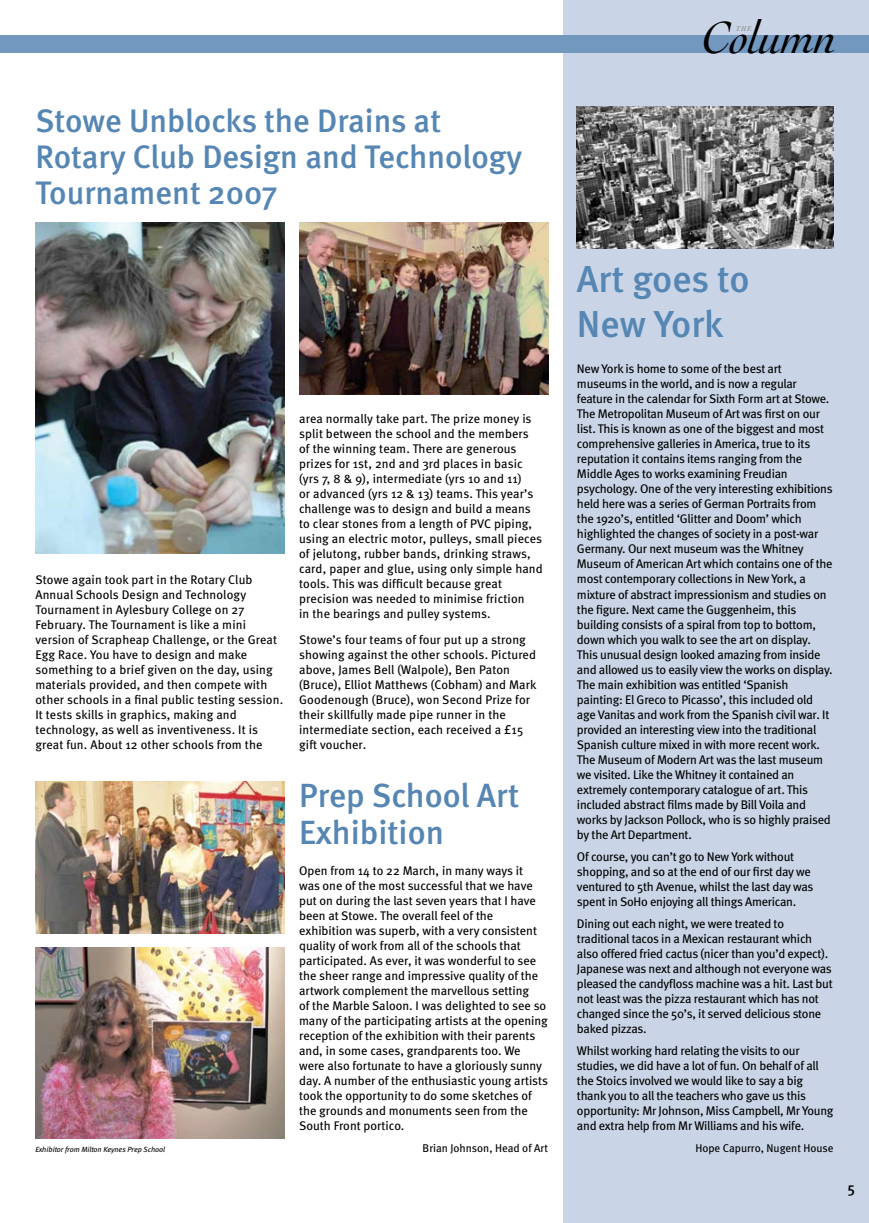
<style>
.page{position:relative;width:869px;height:1223px;background:#fff}
.page>*{position:absolute;margin:0;border:0;box-sizing:border-box;transform-origin:0 0}
.t1{font:italic 47.25px "Cochin";letter-spacing:-.02em;color:#000}
.t2{font:500 37.5px/45px "Meta";color:#5686b3}
.t3{font:500 33.5px/36.2px "Meta";color:#5686b3}
.t4{font:500 32.5px/36.2px "Meta";color:#5686b3}
.t5{font:500 15px "Meta";color:#000}
.t6{font:12.5px/15px "Meta";letter-spacing:-.02em;color:#000}
.t7{font:12.5px/15px "Meta";letter-spacing:.01em;color:#000}
.t8{font:12.5px/15px "Meta";color:#000}
.t9{font:11.25px "Meta";color:#000}
.t10{font:italic 7.5px "Meta";color:#000}
.t11{font:italic 7.25px "Cochin";color:#808284}
</style>
<div class="page">
<div style="left:562px;top:0;width:306px;height:1222px;background:#c9d5e6"></div>
<div style="left:0;top:35px;width:868px;height:18px;background:#7298c0"></div>
<img style="left:35px;top:947px;width:250px;height:191px">
<img style="left:35px;top:781px;width:250px;height:152px">
<img style="left:35px;top:222px;width:249px;height:331px">
<img style="left:576px;top:106px;width:257px;height:142px">
<img style="left:299px;top:222px;width:248px;height:172px">
<h3 class="t4" style="left:35px;top:102px;width:488px">Stowe Unblocks the Drains at<br>Rotary Club Design and Technology<br>Tournament 2007</h3>
<p class="t7" style="left:35px;top:572px;width:249px">Stowe again took part in the Rotary Club Annual Schools Design and Technology Tournament in Aylesbury College on 27<br>February. The Tournament is like a mini version of Scrapheap Challenge, or the Great Egg Race. You have to design and make something to a brief given on the day, using materials provided, and then compete with other schools in a final public testing session.<br>It tests skills in graphics, making and technology, as well as inventiveness. It is great fun. About 12 other schools from the</p>
<p class="t10" style="left:35px;top:1145px;width:131px">Exhibitor from Milton Keynes Prep School</p>
<p class="t7" style="left:299px;top:411px;width:245px">area normally take part. The prize money is split between the school and the members<br>of the winning team. There are generous prizes for 1st, 2nd and 3rd places in basic (yrs 7, 8 &amp; 9), intermediate (yrs 10 and 11)<br>or advanced (yrs 12 &amp; 13) teams. This year’s challenge was to design and build a means to clear stones from a length of PVC piping, using an electric motor, pulleys, small pieces of jelutong, rubber bands, drinking straws, card, paper and glue, using only simple hand tools. This was difficult because great precision was needed to minimise friction<br>in the bearings and pulley systems.</p>
<p class="t7" style="left:299px;top:631px;width:239px">Stowe’s four teams of four put up a strong showing against the other schools. Pictured above, James Bell (Walpole), Ben Paton (Bruce), Elliot Matthews (Cobham) and Mark Goodenough (Bruce), won Second Prize for their skillfully made pipe runner in the intermediate section, each received a £15 gift voucher.</p>
<h3 class="t3" style="left:299px;top:777px;width:221px">Prep School Art<br>Exhibition</h3>
<p class="t8" style="left:299px;top:862px;width:250px">Open from 14 to 22 March, in many ways it<br>was one of the most successful that we have put on during the last seven years that I have been at Stowe. The overall feel of the exhibition was superb, with a very consistent quality of work from all of the schools that participated. As ever, it was wonderful to see the sheer range and impressive quality of the artwork complement the marvellous setting<br>of the Marble Saloon. I was delighted to see so many of the participating artists at the opening reception of the exhibition with their parents and, in some cases, grandparents too. We were also fortunate to have a gloriously sunny day. A number of the enthusiastic young artists took the opportunity to do some sketches of the grounds and monuments seen from the South Front portico.</p>
<p class="t9" style="left:422px;top:1141px;width:127px">Brian Johnson, Head of Art</p>
<h1 class="t1" style="left:701px;top:11px;width:137px">Column</h1>
<p class="t11" style="left:735px;top:25px;width:17px">THE</p>
<h2 class="t2" style="left:576px;top:256px;width:174px">Art goes to<br>New York</h2>
<p class="t6" style="left:576px;top:361px;width:257px">New York is home to some of the best art museums in the world, and is now a regular feature in the calendar for Sixth Form art at Stowe.<br>The Metropolitan Museum of Art was first on our list. This is known as one of the biggest and most comprehensive galleries in America, true to its reputation it contains items ranging from the Middle Ages to works examining Freudian psychology. One of the very interesting exhibitions held here was a series of German Portraits from the 1920’s, entitled ‘Glitter and Doom’ which highlighted the changes of society in a post-war Germany. Our next museum was the Whitney Museum of American Art which contains one of the most contemporary collections in New York, a mixture of abstract impressionism and studies on the figure. Next came the Guggenheim, this building consists of a spiral from top to bottom, down which you walk to see the art on display.<br>This unusual design looked amazing from inside and allowed us to easily view the works on display.<br>The main exhibition was entitled ‘Spanish painting: El Greco to Picasso’, this included old age Vanitas and work from the Spanish civil war. It provided an interesting view into the traditional Spanish culture mixed in with more recent work.<br>The Museum of Modern Art was the last museum we visited. Like the Whitney it contained an extremely contemporary catalogue of art. This included abstract films made by Bill Voila and works by Jackson Pollock, who is so highly praised by the Art Department.</p>
<p class="t6" style="left:576px;top:848px;width:238px">Of course, you can’t go to New York without shopping, and so at the end of our first day we ventured to 5th Avenue, whilst the last day was spent in SoHo enjoying all things American.</p>
<p class="t6" style="left:576px;top:915px;width:257px">Dining out each night, we were treated to traditional tacos in a Mexican restaurant which also offered fried cactus (nicer than you’d expect).<br>Japanese was next and although not everyone was pleased the candyfloss machine was a hit. Last but not least was the pizza restaurant which has not changed since the 50’s, it served delicious stone baked pizzas.</p>
<p class="t6" style="left:576px;top:1042px;width:258px">Whilst working hard relating the visits to our studies, we did have a lot of fun. On behalf of all the Stoics involved we would like to say a big thank you to all the teachers who gave us this opportunity: Mr Johnson, Miss Campbell, Mr Young and extra help from Mr Williams and his wife.</p>
<p class="t9" style="left:695px;top:1141px;width:140px">Hope Capurro, Nugent House</p>
<p class="t5" style="left:847px;top:1179px;width:9px">5</p>
</div>
